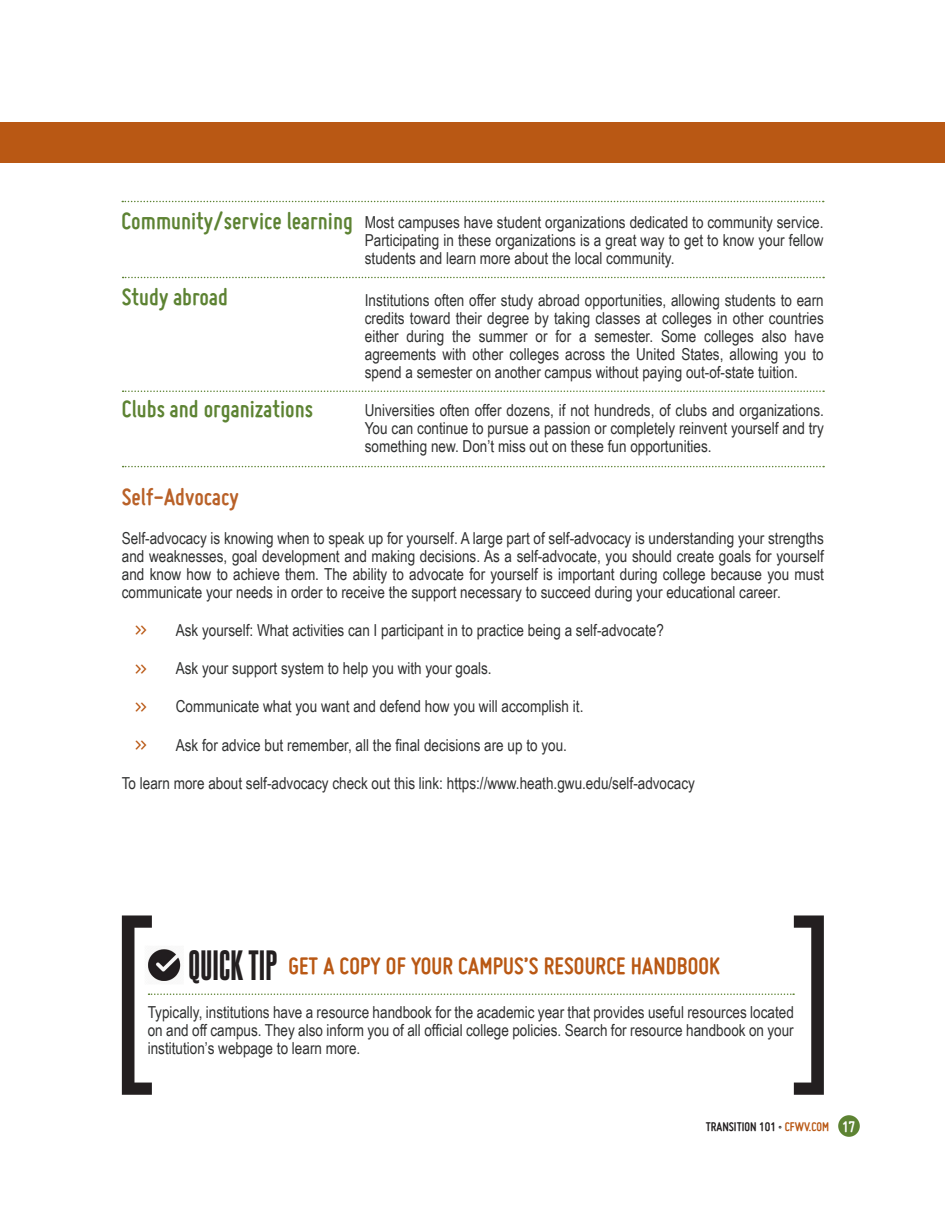
<style>
.page{position:relative;width:945px;height:1215px;background:#fff}
.page>*{position:absolute;margin:0;border:0;box-sizing:border-box;transform-origin:0 0}
.t1{font:700 25.5px "Miso";color:#5d8333}
.t2{font:700 25.5px "Miso";letter-spacing:.005em;color:#b95814}
.t3{font:700 25.5px "Miso";color:#b96128}
.t4{font:16.5px/18px "Arial Narrow";color:#313232;text-align:justify}
.t5{font:700 13.5px "Miso";color:#231f20}
.s1{font-family:"Steelfish Eb";font-weight:400;font-size:36px;color:#231f20}
.s2{font-weight:400}
.s3{color:#b95814}
.s4{font-size:16.5px;color:#fff}
</style>
<div class="page">
<div style="left:838px;top:1115px;width:22px;height:22px;background:#5d8333;border-radius:50%"></div>
<div style="left:0;top:122px;width:945px;height:40px;background:#b95814"></div>
<svg style="left:122px;top:915px;width:702px;height:180px"></svg>
<img style="left:145px;top:945px;width:39px;height:40px">
<img style="left:148px;top:978px;width:30px;height:1px">
<svg style="left:123px;top:391px;width:701px;height:1px"></svg>
<svg style="left:123px;top:466px;width:701px;height:1px"></svg>
<svg style="left:122px;top:201px;width:702px;height:1px"></svg>
<svg style="left:123px;top:277px;width:701px;height:1px"></svg>
<h1 class="t1" style="left:122px;top:206px;width:233px">Community/service learning</h1>
<h1 class="t1" style="left:122px;top:283px;width:108px">Study abroad</h1>
<h1 class="t1" style="left:122px;top:394px;width:193px">Clubs and organizations</h1>
<p class="t4" style="left:365px;top:213px;width:460px">Most campuses have student organizations dedicated to community service.<br>Participating in these organizations is a great way to get to know your fellow students and learn more about the local community.</p>
<p class="t4" style="left:365px;top:291px;width:461px">Institutions often offer study abroad opportunities, allowing students to earn credits toward their degree by taking classes at colleges in other countries either during the summer or for a semester. Some colleges also have agreements with other colleges across the United States, allowing you to spend a semester on another campus without paying out-of-state tuition.</p>
<p class="t4" style="left:365px;top:401px;width:460px">Universities often offer dozens, if not hundreds, of clubs and organizations.<br>You can continue to pursue a passion or completely reinvent yourself and try something new. Don’t miss out on these fun opportunities.</p>
<h1 class="t3" style="left:122px;top:483px;width:118px">Self-Advocacy</h1>
<p class="t4" style="left:122px;top:528px;width:703px">Self-advocacy is knowing when to speak up for yourself. A large part of self-advocacy is understanding your strengths and weaknesses, goal development and making decisions. As a self-advocate, you should create goals for yourself and know how to achieve them. The ability to advocate for yourself is important during college because you must communicate your needs in order to receive the support necessary to succeed during your educational career.</p>
<p class="t4" style="left:176px;top:620px;width:490px">Ask yourself: What activities can I participant in to practice being a self-advocate?</p>
<p class="t4" style="left:176px;top:659px;width:317px">Ask your support system to help you with your goals.</p>
<p class="t4" style="left:176px;top:697px;width:409px">Communicate what you want and defend how you will accomplish it.</p>
<p class="t4" style="left:176px;top:735px;width:393px">Ask for advice but remember, all the final decisions are up to you.</p>
<p class="t4" style="left:122px;top:773px;width:575px">To learn more about self-advocacy check out this link: https://www.heath.gwu.edu/self-advocacy</p>
<h1 class="t2" style="left:189px;top:951px;width:533px"><span class="s1">QUICK TIP</span> GET A COPY OF YOUR CAMPUS’S RESOURCE HANDBOOK</h1>
<p class="t4" style="left:148px;top:1003px;width:648px">Typically, institutions have a resource handbook for the academic year that provides useful resources located on and off campus. They also inform you of all official college policies. Search for resource handbook on your institution’s webpage to learn more.</p>
<p class="t5" style="left:706px;top:1119px;width:151px">TRANSITION 101 <span class="s2">•</span> <span class="s3">CFWV.COM</span> <span class="s4">17</span></p>
</div>
